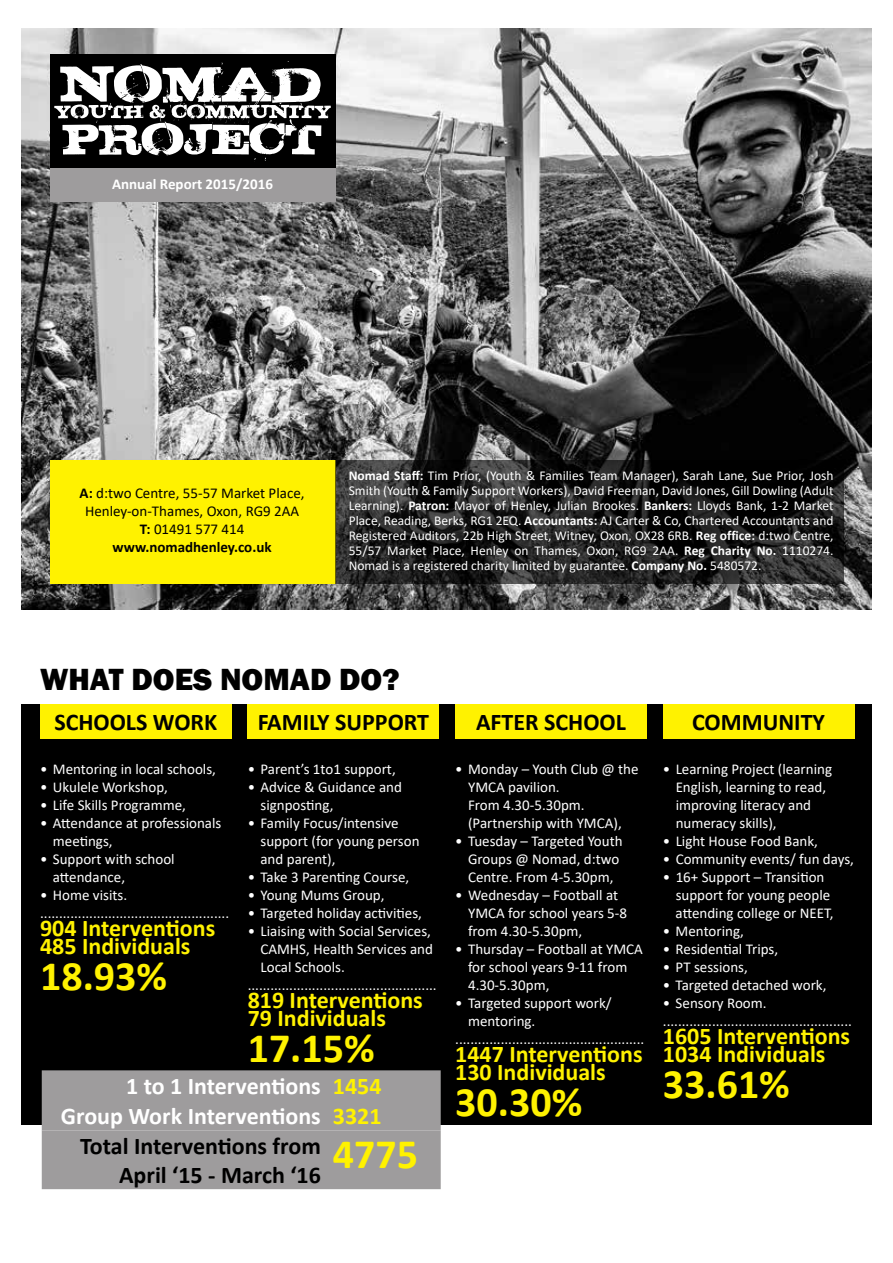
<style>
.page{position:relative;width:893px;height:1263px;background:#fff}
.page>*{position:absolute;margin:0;border:0;box-sizing:border-box;transform-origin:0 0}
.t1{font:700 42px "Calibri";color:#fff200}
.t2{font:800 31.5px "Franklin Gothic";color:#000}
.t3{font:700 24px/18px "Calibri";color:#fff200}
.t4{font:700 24px "Calibri";color:#000}
.t5{font:700 24px "Calibri";color:#fff}
.t6{font:15px/18px "Calibri";color:#fff}
.t7{font:15px/18px "Calibri";color:#000;text-align:center}
.t8{font:700 15px "Calibri";color:#fff}
.t9{font:13.5px/15px "Calibri";color:#fff;text-align:justify}
.s1{font-weight:700}
.s2{color:#fff200}
</style>
<div class="page">
<img style="left:21px;top:29px;width:851px;height:580px">
<div style="left:50px;top:460px;width:285px;height:124px;background:#fff200"></div>
<div style="left:50px;top:168px;width:285px;height:34px;background:#9e9c9d"></div>
<div style="left:50px;top:55px;width:285px;height:113px;background:#000"></div>
<svg style="left:54px;top:61px;width:277px;height:101px"></svg>
<svg style="left:335px;top:460px;width:509px;height:124px;background:#1d1d1d"></svg>
<div style="left:21px;top:704px;width:851px;height:420px;background:#000"></div>
<div style="left:663px;top:704px;width:191px;height:34px;background:#fff200"></div>
<div style="left:40px;top:704px;width:191px;height:34px;background:#fff200"></div>
<div style="left:455px;top:704px;width:192px;height:34px;background:#fff200"></div>
<div style="left:248px;top:704px;width:191px;height:34px;background:#fff200"></div>
<div style="left:42px;top:1070px;width:399px;height:119px;background:#9e9c9d"></div>
<p class="t8" style="left:112px;top:173px;width:162px">Annual Report 2015/2016</p>
<p class="t7" style="left:80px;top:484px;width:226px"><span class="s1">A:</span> d:two Centre, 55-57 Market Place,<br>Henley-on-Thames, Oxon, RG9 2AA<br><span class="s1">T:</span> 01491 577 414 <span class="s1">www.nomadhenley.co.uk</span></p>
<p class="t9" style="left:349px;top:468px;width:486px"><span class="s1">Nomad Staff:</span> Tim Prior, (Youth &amp; Families Team Manager), Sarah Lane, Sue Prior, Josh Smith (Youth &amp; Family Support Workers), David Freeman, David Jones, Gill Dowling (Adult Learning). <span class="s1">Patron:</span> Mayor of Henley, Julian Brookes. <span class="s1">Bankers:</span> Lloyds Bank, 1-2 Market Place, Reading, Berks, RG1 2EQ. <span class="s1">Accountants:</span> AJ Carter &amp; Co, Chartered Accountants and Registered Auditors, 22b High Street, Witney, Oxon, OX28 6RB. <span class="s1">Reg office:</span> d:two Centre, 55/57 Market Place, Henley on Thames, Oxon, RG9 2AA. <span class="s1">Reg Charity No.</span> 1110274.<br>Nomad is a registered charity limited by guarantee. <span class="s1">Company No.</span> 5480572.</p>
<h2 class="t2" style="left:40px;top:659px;width:361px">WHAT DOES NOMAD DO?</h2>
<h3 class="t4" style="left:54px;top:705px;width:164px">SCHOOLS WORK</h3>
<h3 class="t4" style="left:692px;top:705px;width:134px">COMMUNITY</h3>
<p class="t6" style="left:40px;top:760px;width:177px">• Mentoring in local schools,</p>
<p class="t6" style="left:40px;top:778px;width:129px">• Ukulele Workshop,</p>
<p class="t6" style="left:40px;top:796px;width:147px">• Life Skills Programme,</p>
<p class="t6" style="left:53px;top:814px;width:170px;text-indent:-13px">• Attendance at professionals meetings,</p>
<p class="t6" style="left:53px;top:850px;width:123px;text-indent:-13px">• Support with school attendance,</p>
<p class="t6" style="left:40px;top:886px;width:190px">• Home visits. ..................................................</p>
<h3 class="t3" style="left:40px;top:919px;width:177px">904 Interventions<br>485 Individuals</h3>
<h1 class="t1" style="left:40px;top:946px;width:129px">18.93%</h1>
<h3 class="t4" style="left:258px;top:705px;width:173px">FAMILY SUPPORT</h3>
<h3 class="t4" style="left:476px;top:705px;width:151px">AFTER SCHOOL</h3>
<p class="t6" style="left:248px;top:760px;width:150px">• Parent’s 1to1 support,</p>
<p class="t6" style="left:260px;top:778px;width:143px;text-indent:-13px">• Advice &amp; Guidance and signposting,</p>
<p class="t6" style="left:260px;top:814px;width:161px;text-indent:-13px">• Family Focus/intensive support (for young person and parent),</p>
<p class="t6" style="left:248px;top:868px;width:163px">• Take 3 Parenting Course,</p>
<p class="t6" style="left:248px;top:886px;width:138px">• Young Mums Group,</p>
<p class="t6" style="left:248px;top:904px;width:176px">• Targeted holiday activities,</p>
<p class="t6" style="left:248px;top:922px;width:185px">• Liaising with Social Services,</p>
<p class="t6" style="left:260px;top:940px;width:174px">CAMHS, Health Services and</p>
<p class="t6" style="left:260px;top:958px;width:86px">Local Schools.</p>
<p class="t6" style="left:248px;top:976px;width:190px">..................................................</p>
<h3 class="t3" style="left:248px;top:991px;width:177px">819 Interventions<br>79 Individuals</h3>
<h1 class="t1" style="left:248px;top:1018px;width:129px">17.15%</h1>
<h3 class="t5" style="left:126px;top:1069px;width:257px">1 to 1 Interventions <span class="s2">1454</span></h3>
<h3 class="t5" style="left:61px;top:1099px;width:322px">Group Work Interventions <span class="s2">3321</span></h3>
<h3 class="t4" style="left:80px;top:1129px;width:242px">Total Interventions from</h3>
<p class="t6" style="left:676px;top:760px;width:158px;text-indent:-13px">• Learning Project (learning<br>English, learning to read, improving literacy and numeracy skills),</p>
<p class="t6" style="left:663px;top:832px;width:157px">• Light House Food Bank,</p>
<p class="t6" style="left:663px;top:850px;width:193px">• Community events/ fun days,</p>
<p class="t6" style="left:676px;top:868px;width:160px;text-indent:-13px">• 16+ Support – Transition support for young people attending college or NEET,</p>
<p class="t6" style="left:663px;top:922px;width:83px">• Mentoring,</p>
<p class="t6" style="left:663px;top:940px;width:117px">• Residential Trips,</p>
<p class="t6" style="left:663px;top:958px;width:87px">• PT sessions,</p>
<p class="t6" style="left:663px;top:976px;width:165px">• Targeted detached work,</p>
<p class="t6" style="left:663px;top:994px;width:190px">• Sensory Room. ..................................................</p>
<h3 class="t3" style="left:663px;top:1027px;width:189px">1605 Interventions<br>1034 Individuals</h3>
<h1 class="t1" style="left:663px;top:1054px;width:129px">33.61%</h1>
<p class="t6" style="left:468px;top:760px;width:172px;text-indent:-13px">• Monday – Youth Club @ the<br>YMCA pavilion.<br>From 4.30-5.30pm. (Partnership with YMCA),</p>
<p class="t6" style="left:468px;top:832px;width:156px;text-indent:-13px">• Tuesday – Targeted Youth<br>Groups @ Nomad, d:two<br>Centre. From 4-5.30pm,</p>
<p class="t6" style="left:468px;top:886px;width:161px;text-indent:-13px">• Wednesday – Football at<br>YMCA for school years 5-8 from 4.30-5.30pm,</p>
<p class="t6" style="left:468px;top:940px;width:176px;text-indent:-13px">• Thursday – Football at YMCA for school years 9-11 from<br>4.30-5.30pm,</p>
<p class="t6" style="left:455px;top:994px;width:158px">• Targeted support work/</p>
<p class="t6" style="left:468px;top:1012px;width:69px">mentoring.</p>
<p class="t6" style="left:455px;top:1030px;width:190px">..................................................</p>
<h3 class="t3" style="left:455px;top:1045px;width:189px">1447 Interventions<br>130 Individuals</h3>
<h1 class="t1" style="left:455px;top:1072px;width:129px">30.30%</h1>
<h3 class="t4" style="left:119px;top:1158px;width:300px">April ‘15 - March ‘16 <sup>4775</sup></h3>
</div>
